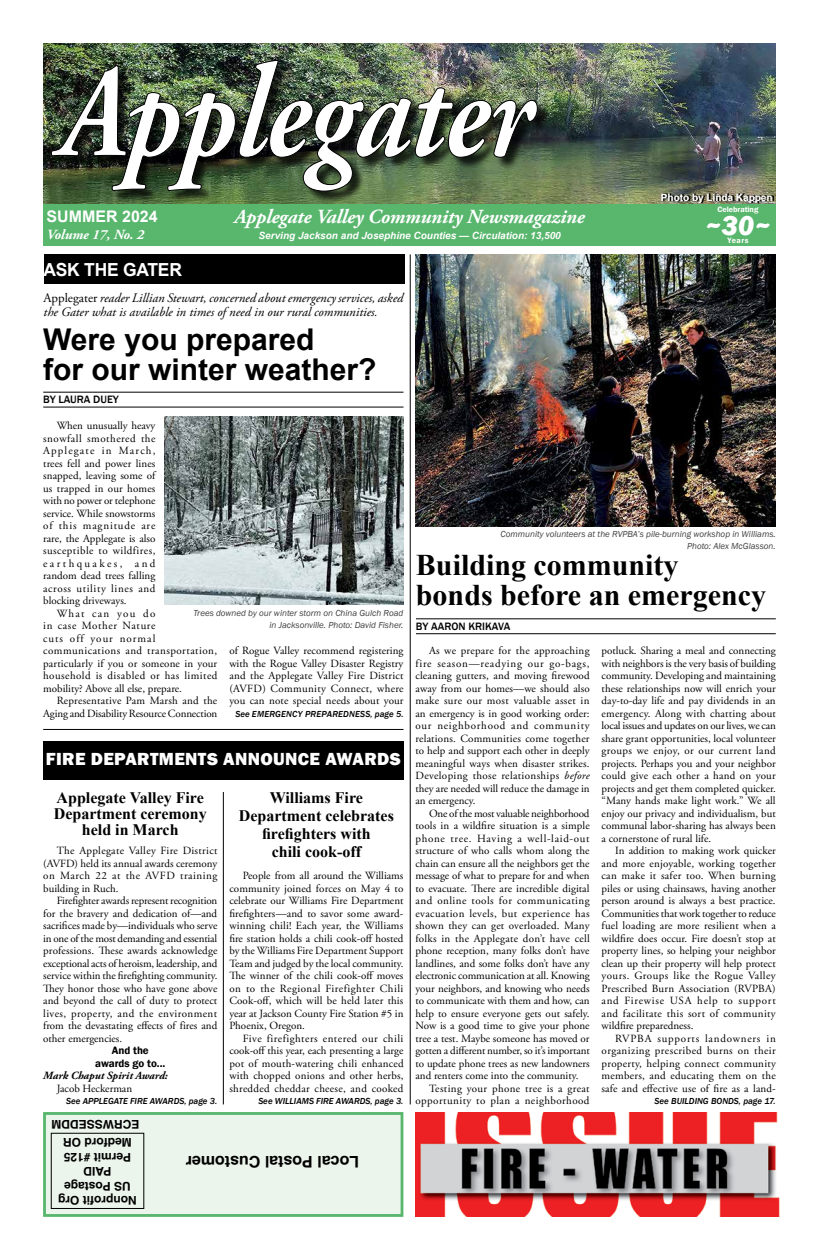
<style>
.page{position:relative;width:819px;height:1260px;background:#fff}
.page>*{position:absolute;margin:0;border:0;box-sizing:border-box;transform-origin:0 0}
.t1{font:700 30px/30px "Times New Roman";color:#000}
.t2{font:700 30px/30px "Arial";color:#000}
.t3{font:italic 800 28px "Franklin Gothic";color:#fff}
.t4{font:italic 700 20px "Adobe Garamond Pro";letter-spacing:-.01em;color:#fff}
.t5{font:800 18px "Franklin Gothic";letter-spacing:.02em;color:#fff}
.t6{font:700 18px "Arial";letter-spacing:-.015em;color:#fff}
.t7{font:700 16px/18px "Times New Roman";color:#000;text-align:center}
.t8{font:700 16px "Helvetica";color:#000}
.t9{font:700 16px "Arial";color:#fff}
.t10{font:italic 700 14px "Adobe Garamond Pro";color:#fff}
.t11{font:italic 13px/14px "Adobe Garamond Pro";color:#000}
.t12{font:700 12px/14.4px "Helvetica";color:#000;text-align:center}
.t13{font:11px/12.5px "Adobe Garamond Pro";letter-spacing:.01em;color:#000;text-align:justify}
.t14{font:11px/12.5px "Adobe Garamond Pro";letter-spacing:.04em;color:#000}
.t15{font:11px/12.5px "Adobe Garamond Pro";letter-spacing:-.01em;color:#000;text-align:right}
.t16{font:500 11px "Franklin Gothic";color:#000}
.t17{font:italic 700 11px "Adobe Garamond Pro";color:#000}
.t18{font:600 11px/12.5px "Franklin Gothic";color:#000;text-align:center}
.t19{font:italic 700 10px "Arial";color:#fff}
.t20{font:700 10px "Arial";color:#fff}
.t21{font:italic 9px/12px "Franklin Gothic";color:#414042;text-align:right}
.t22{font:italic 500 9px "Franklin Gothic";color:#000}
.t23{font:italic 500 9px "Franklin Gothic";letter-spacing:.02em;color:#000}
.t24{font:600 8px "Franklin Gothic";color:#fff}
.s1{font-style:normal}
.s2{font-style:italic}
</style>
<div class="page">
<img style="left:44px;top:43px;width:732px;height:161px">
<div style="left:43px;top:204px;width:733px;height:42px;background:#58b66d"></div>
<svg style="left:663px;top:194px;width:111px;height:9px"></svg>
<div style="left:53px;top:62px;width:497px;height:142px;background:#000;opacity:.76"></div>
<img style="left:51px;top:59px;width:487px;height:133px">
<div style="left:43px;top:1112px;width:360px;height:105px;background:#ecf5eb;border:3px solid #58b66d"></div>
<div style="left:51px;top:1133px;width:93px;height:76px;border:1px solid #000"></div>
<img style="left:416px;top:1112px;width:364px;height:105px">
<hr style="left:410px;top:254px;width:1px;height:850px;background:#000">
<img style="left:415px;top:255px;width:361px;height:271px">
<div style="left:44px;top:255px;width:360px;height:29px;background:#000"></div>
<hr style="left:43px;top:392px;width:360px;height:1px;background:#000">
<hr style="left:43px;top:407px;width:360px;height:1px;background:#000">
<img style="left:164px;top:417px;width:239px;height:187px">
<hr style="left:416px;top:619px;width:360px;height:1px;background:#000">
<hr style="left:416px;top:633px;width:360px;height:1px;background:#000">
<hr style="left:43px;top:729px;width:360px;height:1px;background:#000">
<div style="left:43px;top:741px;width:361px;height:38px;background:#000"></div>
<hr style="left:223px;top:792px;width:1px;height:312px;background:#000">
<p class="t20" style="left:661px;top:191px;width:113px">Photo by Linda Kappen</p>
<h2 class="t3" style="left:705px;top:207px;width:67px">~30~</h2>
<h3 class="t4" style="left:235px;top:205px;width:352px">Applegate Valley Community Newsmagazine</h3>
<p class="t24" style="left:718px;top:205px;width:42px">Celebrating</p>
<p class="t24" style="left:728px;top:236px;width:22px">Years</p>
<h3 class="t9" style="left:47px;top:206px;width:113px">SUMMER 2024</h3>
<p class="t10" style="left:47px;top:226px;width:99px">Volume 17, No. 2</p>
<p class="t19" style="left:259px;top:229px;width:304px">Serving Jackson and Josephine Counties — Circulation: 13,500</p>
<h3 class="t6" style="left:44px;top:258px;width:140px">ASK THE GATER</h3>
<p class="t11" style="left:44px;top:292px;width:361px"><span class="s1">Applegater</span> reader Lillian Stewart, concerned about emergency services, asked the Gater what is available in times of need in our rural communities.</p>
<h1 class="t2" style="left:43px;top:326px;width:335px">Were you prepared<br>for our winter weather?</h1>
<p class="t16" style="left:43px;top:393px;width:77px">BY LAURA DUEY</p>
<p class="t13" style="left:43px;top:420px;width:114px;text-indent:13px">When unusually heavy snowfall smothered the Applegate in March, trees fell and power lines snapped, leaving some of us trapped in our homes with no power or telephone service. While snowstorms of this magnitude are rare, the Applegate is also susceptible to wildfires, earthquakes, and random dead trees falling across utility lines and blocking driveways.</p>
<p class="t14" style="left:43px;top:608px;width:176px;text-indent:13px">What can you do<br>in case Mother Nature<br>cuts off your normal communications and transportation, particularly if you or someone in your household is disabled or has limited mobility? Above all else, prepare.</p>
<p class="t15" style="left:43px;top:695px;width:176px">Representative Pam Marsh and the<br>Aging and Disability Resource Connection</p>
<p class="t21" style="left:194px;top:607px;width:211px">Trees downed by our winter storm on China Gulch Road in Jacksonville. Photo: David Fisher.</p>
<p class="t13" style="left:229px;top:645px;width:176px">of Rogue Valley recommend registering with the Rogue Valley Disaster Registry and the Applegate Valley Fire District (AVFD) Community Connect, where you can note special needs about your</p>
<p class="t23" style="left:235px;top:708px;width:170px">See EMERGENCY PREPAREDNESS, page 5.</p>
<h3 class="t5" style="left:46px;top:747px;width:356px">FIRE DEPARTMENTS ANNOUNCE AWARDS</h3>
<h3 class="t7" style="left:54px;top:789px;width:154px;line-height:16px">Applegate Valley Fire<br>Department ceremony held in March</h3>
<h3 class="t7" style="left:239px;top:788px;width:157px">Williams Fire<br>Department celebrates firefighters with<br>chili cook-off</h3>
<p class="t13" style="left:43px;top:845px;width:176px;text-indent:13px">The Applegate Valley Fire District (AVFD) held its annual awards ceremony on March 22 at the AVFD training building in Ruch.</p>
<p class="t13" style="left:43px;top:895px;width:176px;text-indent:13px">Firefighter awards represent recognition for the bravery and dedication of—and sacrifices made by—individuals who serve in one of the most demanding and essential professions. These awards acknowledge exceptional acts of heroism, leadership, and service within the firefighting community.<br>They honor those who have gone above and beyond the call of duty to protect lives, property, and the environment from the devastating effects of fires and other emergencies.</p>
<p class="t18" style="left:95px;top:1045px;width:72px">And the awards go to...</p>
<p class="t17" style="left:43px;top:1070px;width:126px">Mark Chaput Spirit Award:</p>
<p class="t13" style="left:57px;top:1083px;width:77px">Jacob Heckerman</p>
<p class="t13" style="left:229px;top:870px;width:176px;text-indent:13px">People from all around the Williams community joined forces on May 4 to celebrate our Williams Fire Department firefighters—and to savor some award&shy;winning chili! Each year, the Williams fire station holds a chili cook-off hosted by the Williams Fire Department Support Team and judged by the local community.<br>The winner of the chili cook-off moves on to the Regional Firefighter Chili Cook-off, which will be held later this year at Jackson County Fire Station #5 in Phoenix, Oregon.</p>
<p class="t13" style="left:229px;top:1032px;width:176px;text-indent:13px">Five firefighters entered our chili cook-off this year, each presenting a large pot of mouth-watering chili enhanced with chopped onions and other herbs, shredded cheddar cheese, and cooked</p>
<p class="t22" style="left:66px;top:1095px;width:153px">See APPLEGATE FIRE AWARDS, page 3.</p>
<p class="t22" style="left:258px;top:1095px;width:147px">See WILLIAMS FIRE AWARDS, page 3.</p>
<p class="t12" style="left:139px;top:1130px;width:89px;rotate:-180deg">ECRWSSEDDM</p>
<p class="t12" style="left:137px;top:1206px;width:80px;rotate:-180deg">Nonprofit Org<br>US Postage<br>PAID<br>Permit #125<br>Medford OR</p>
<h3 class="t8" style="left:359px;top:1171px;width:175px;rotate:-180deg">Local Postal Customer</h3>
<p class="t21" style="left:501px;top:528px;width:277px">Community volunteers at the RVPBA’s pile-burning workshop in Williams.<br>Photo: Alex McGlasson.</p>
<h1 class="t1" style="left:416px;top:549px;width:352px">Building community<br>bonds before an emergency</h1>
<p class="t16" style="left:416px;top:619px;width:96px">BY AARON KRIKAVA</p>
<p class="t13" style="left:416px;top:645px;width:176px;text-indent:13px">As we prepare for the approaching fire season—readying our go-bags, cleaning gutters, and moving firewood away from our homes—we should also make sure our most valuable asset in an emergency is in good working order: our neighborhood and community relations. Communities come together to help and support each other in deeply meaningful ways when disaster strikes.<br>Developing those relationships <span class="s2">before </span>they are needed will reduce the damage in an emergency.</p>
<p class="t13" style="left:416px;top:807px;width:176px;text-indent:13px">One of the most valuable neighborhood tools in a wildfire situation is a simple phone tree. Having a well-laid-out structure of who calls whom along the chain can ensure all the neighbors get the message of what to prepare for and when to evacuate. There are incredible digital and online tools for communicating evacuation levels, but experience has shown they can get overloaded. Many folks in the Applegate don’t have cell phone reception, many folks don’t have landlines, and some folks don’t have any electronic communication at all. Knowing your neighbors, and knowing who needs to communicate with them and how, can help to ensure everyone gets out safely.<br>Now is a good time to give your phone tree a test. Maybe someone has moved or gotten a different number, so it’s important to update phone trees as new landowners and renters come into the community.</p>
<p class="t14" style="left:416px;top:1082px;width:176px;text-align:right">Testing your phone tree is a great opportunity to plan a neighborhood</p>
<p class="t13" style="left:602px;top:645px;width:176px">potluck. Sharing a meal and connecting with neighbors is the very basis of building community. Developing and maintaining these relationships now will enrich your day-to-day life and pay dividends in an emergency. Along with chatting about local issues and updates on our lives, we can share grant opportunities, local volunteer groups we enjoy, or our current land projects. Perhaps you and your neighbor could give each other a hand on your projects and get them completed quicker. “Many hands make light work.” We all enjoy our privacy and individualism, but communal labor-sharing has always been a cornerstone of rural life.</p>
<p class="t13" style="left:602px;top:845px;width:176px;text-indent:13px">In addition to making work quicker and more enjoyable, working together can make it safer too. When burning piles or using chainsaws, having another person around is always a best practice.<br>Communities that work together to reduce fuel loading are more resilient when a wildfire does occur. Fire doesn’t stop at property lines, so helping your neighbor clean up their property will help protect yours. Groups like the Rogue Valley Prescribed Burn Association (RVPBA) and Firewise USA help to support and facilitate this sort of community wildfire preparedness.</p>
<p class="t13" style="left:602px;top:1032px;width:176px;text-indent:13px">RVPBA supports landowners in organizing prescribed burns on their property, helping connect community members, and educating them on the safe and effective use of fire as a land-</p>
<p class="t22" style="left:655px;top:1096px;width:123px">See BUILDING BONDS, page 17.</p>
</div>
